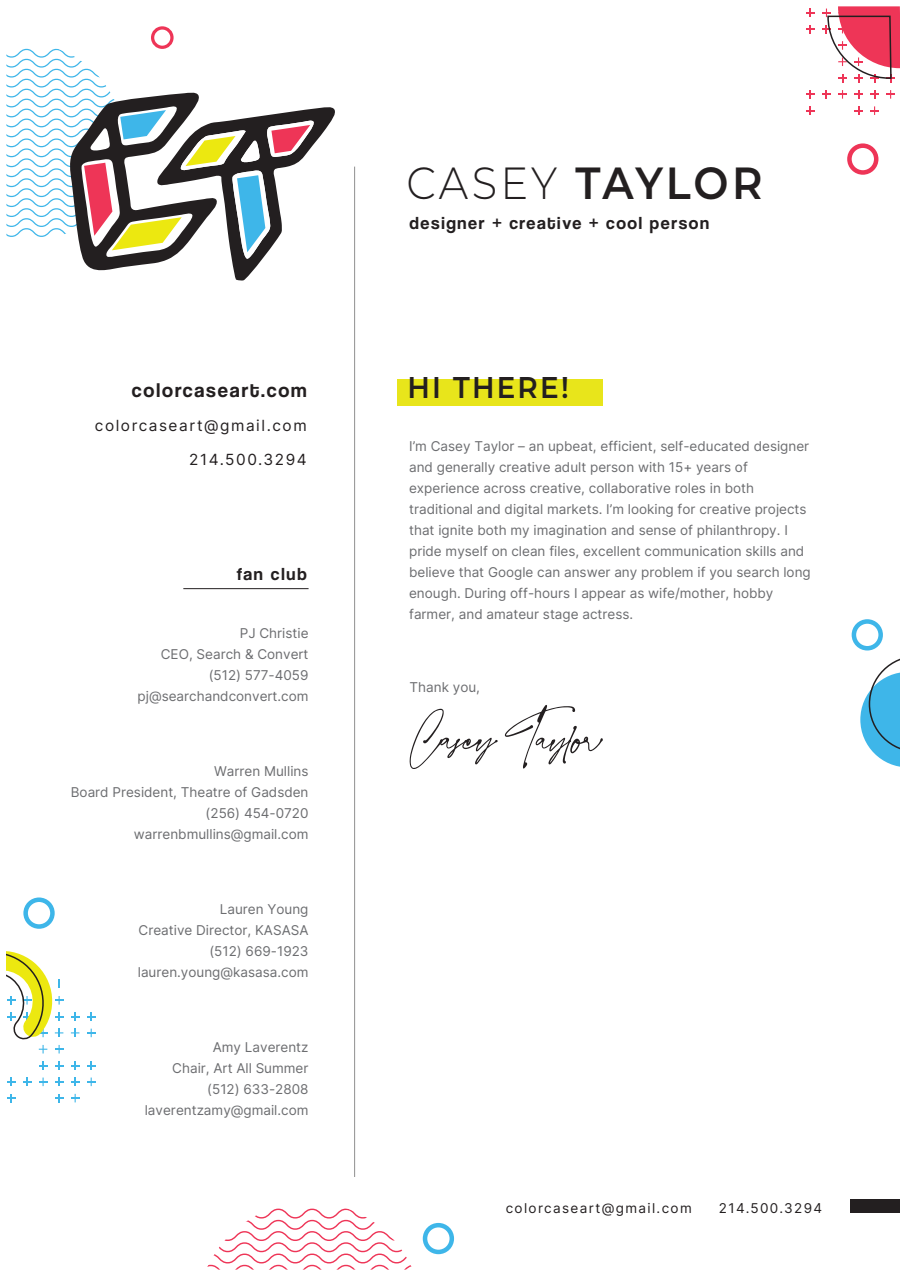
<style>
.page{position:relative;width:906px;height:1276px;background:#fff}
.page>*{position:absolute;margin:0;border:0;box-sizing:border-box;transform-origin:0 0}
.t1{font:64.35px "Southam Demo";color:#231f20}
.t2{font:600 45px "Montserrat";letter-spacing:.065em;color:#231f20;scale:.93 1}
.t3{font:600 30px "Montserrat";letter-spacing:.08em;color:#231f20;scale:.93 1}
.t4{font:20.55px "Coolvetica Rg";letter-spacing:.09em;color:#231f20}
.t5{font:18px "Coolvetica Rg";letter-spacing:.09em;color:#231f20}
.t6{font:15.3px "Inter";letter-spacing:.1em;color:#231f20}
.t7{font:13.5px/21px "Inter";color:#6c6d70;text-align:right}
.t8{font:13.5px "Inter";letter-spacing:.1em;color:#231f20}
.s1{font-weight:300}
</style>
<div class="page">
<svg style="left:87px;top:1012px;width:8px;height:9px"></svg>
<svg style="left:87px;top:1028px;width:8px;height:9px"></svg>
<svg style="left:87px;top:1061px;width:8px;height:8px"></svg>
<svg style="left:87px;top:1077px;width:8px;height:9px"></svg>
<svg style="left:71px;top:1012px;width:8px;height:9px"></svg>
<svg style="left:71px;top:1028px;width:8px;height:9px"></svg>
<svg style="left:71px;top:1061px;width:8px;height:8px"></svg>
<svg style="left:71px;top:1077px;width:8px;height:9px"></svg>
<svg style="left:71px;top:1094px;width:8px;height:8px"></svg>
<svg style="left:55px;top:1061px;width:8px;height:8px"></svg>
<svg style="left:55px;top:1077px;width:8px;height:9px"></svg>
<svg style="left:55px;top:1094px;width:8px;height:8px"></svg>
<svg style="left:39px;top:1061px;width:8px;height:8px"></svg>
<svg style="left:39px;top:1077px;width:8px;height:9px"></svg>
<svg style="left:23px;top:1077px;width:8px;height:9px"></svg>
<svg style="left:7px;top:1077px;width:8px;height:9px"></svg>
<svg style="left:7px;top:1094px;width:8px;height:8px"></svg>
<svg style="left:886px;top:90px;width:9px;height:9px"></svg>
<svg style="left:870px;top:90px;width:9px;height:9px"></svg>
<svg style="left:870px;top:106px;width:9px;height:9px"></svg>
<svg style="left:854px;top:90px;width:9px;height:9px"></svg>
<svg style="left:854px;top:106px;width:9px;height:9px"></svg>
<svg style="left:838px;top:90px;width:9px;height:9px"></svg>
<svg style="left:822px;top:90px;width:8px;height:9px"></svg>
<svg style="left:806px;top:9px;width:8px;height:8px"></svg>
<svg style="left:806px;top:25px;width:8px;height:8px"></svg>
<svg style="left:806px;top:90px;width:8px;height:9px"></svg>
<svg style="left:806px;top:106px;width:8px;height:9px"></svg>
<svg style="left:207px;top:1208px;width:205px;height:61px"></svg>
<svg style="left:6px;top:951px;width:57px;height:102px"></svg>
<svg style="left:822px;top:6px;width:77px;height:76px"></svg>
<svg style="left:860px;top:659px;width:39px;height:108px"></svg>
<div style="left:151px;top:26px;width:23px;height:23px;border:3px solid #ee3557;border-radius:50%"></div>
<div style="left:847px;top:143px;width:31px;height:32px;border:4px solid #ee3557;border-radius:50%"></div>
<div style="left:423px;top:1223px;width:31px;height:31px;border:4px solid #3eb6e9;border-radius:50%"></div>
<div style="left:851px;top:619px;width:32px;height:31px;border:4px solid #3eb6e9;border-radius:50%"></div>
<div style="left:23px;top:897px;width:32px;height:31px;border:4px solid #3eb6e9;border-radius:50%"></div>
<div style="left:397px;top:379px;width:206px;height:26px;background:#e8e51b"></div>
<hr style="left:183px;top:588px;width:125px;height:1px;background:#231f20">
<svg style="left:6px;top:49px;width:329px;height:232px"></svg>
<hr style="left:354px;top:167px;width:1px;height:1010px;background:#8f8f8f">
<div style="left:850px;top:1200px;width:49px;height:13px;background:#231f20"></div>
<h3 class="t4" style="left:132px;top:378px;width:176px">colorcaseart.com</h3>
<p class="t6" style="left:95px;top:414px;width:213px">colorcaseart@gmail.com</p>
<p class="t6" style="left:189px;top:448px;width:119px">214.500.3294</p>
<h3 class="t5" style="left:237px;top:563px;width:72px">fan club</h3>
<p class="t7" style="left:138px;top:622px;width:172px">PJ Christie<br>CEO, Search &amp; Convert (512) 577-4059 pj@searchandconvert.com</p>
<p class="t7" style="left:71px;top:760px;width:239px">Warren Mullins<br>Board President, Theatre of Gadsden (256) 454-0720 warrenbmullins@gmail.com</p>
<p class="t7" style="left:138px;top:898px;width:172px">Lauren Young<br>Creative Director, KASASA (512) 669-1923 lauren.young@kasasa.com</p>
<p class="t7" style="left:145px;top:1036px;width:165px">Amy Laverentz<br>Chair, Art All Summer (512) 633-2808 laverentzamy@gmail.com</p>
<h2 class="t2" style="left:406px;top:151px;width:384px"><span class="s1">CASEY</span> TAYLOR</h2>
<h3 class="t5" style="left:409px;top:213px;width:301px">designer + creative + cool person</h3>
<h3 class="t3" style="left:407px;top:365px;width:175px">HI THERE!</h3>
<p class="t7" style="left:409px;top:435px;width:403px;text-align:left">I’m Casey Taylor – an upbeat, efficient, self-educated designer and generally creative adult person with 15+ years of experience across creative, collaborative roles in both traditional and digital markets. I’m looking for creative projects that ignite both my imagination and sense of philanthropy. I pride myself on clean files, excellent communication skills and believe that Google can answer any problem if you search long enough. During off-hours I appear as wife/mother, hobby farmer, and amateur stage actress.</p>
<p class="t7" style="left:409px;top:676px;width:72px">Thank you,</p>
<h1 class="t1" style="left:409px;top:704px;width:193px">Casey Taylor</h1>
<p class="t8" style="left:506px;top:1198px;width:188px">colorcaseart@gmail.com</p>
<p class="t8" style="left:719px;top:1198px;width:105px">214.500.3294</p>
</div>
